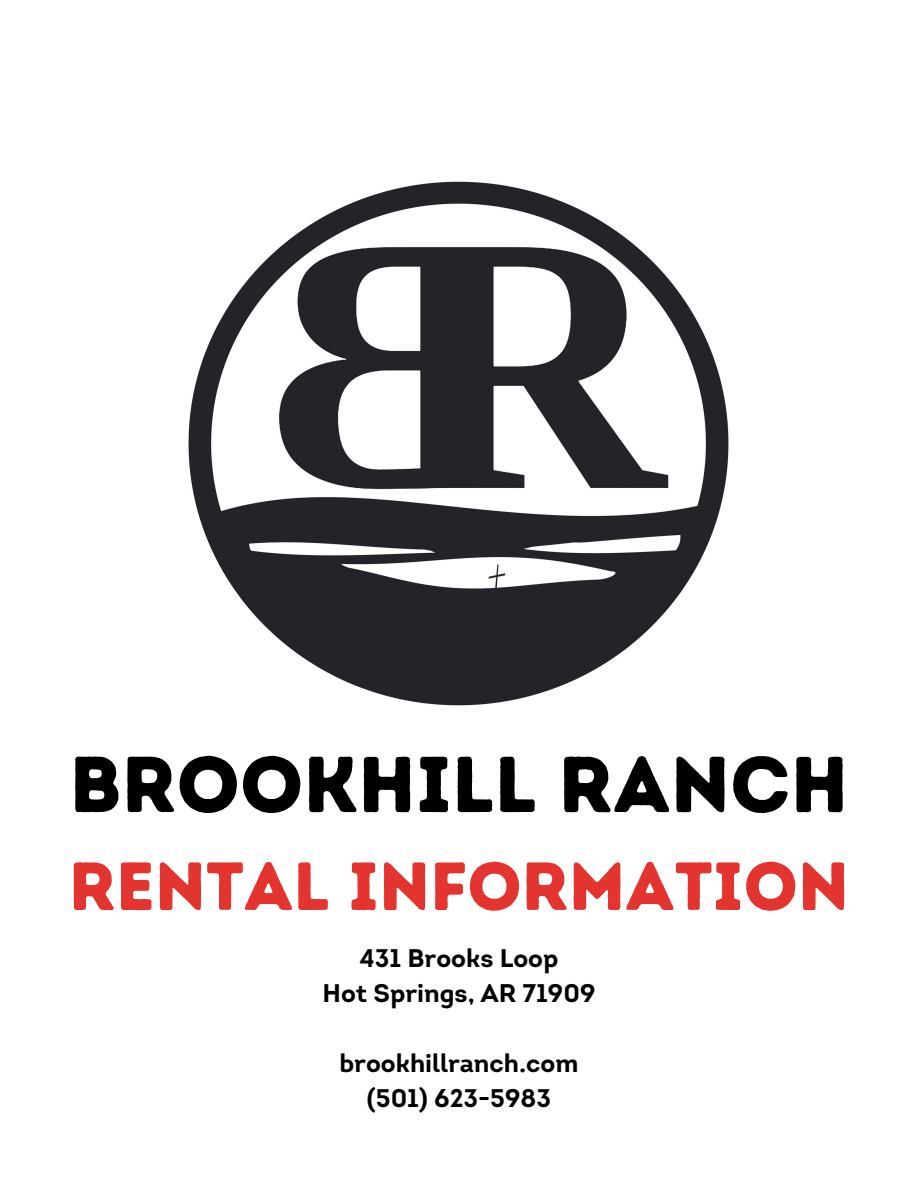
<style>
.page{position:relative;width:918px;height:1188px;background:#fff}
.page>*{position:absolute;margin:0;border:0;box-sizing:border-box;transform-origin:0 0}
.t1{font:79.05px "Intro Rust Base";color:#000}
.t2{font:67.95px "Intro Rust Base";color:#e3342f}
.t3{font:700 25.5px "Intro";color:#000}
</style>
<div class="page">
<img style="left:188px;top:181px;width:541px;height:525px">
<h1 class="t1" style="left:70px;top:737px;width:780px">BROOKHILL RANCH</h1>
<h1 class="t2" style="left:69px;top:845px;width:782px">RENTAL INFORMATION</h1>
<p class="t3" style="left:360px;top:948px;width:200px">431 Brooks Loop</p>
<p class="t3" style="left:322px;top:983px;width:274px">Hot Springs, AR 71909</p>
<p class="t3" style="left:339px;top:1053px;width:241px">brookhillranch.com</p>
<p class="t3" style="left:367px;top:1087px;width:186px">(501) 623-5983</p>
</div>
